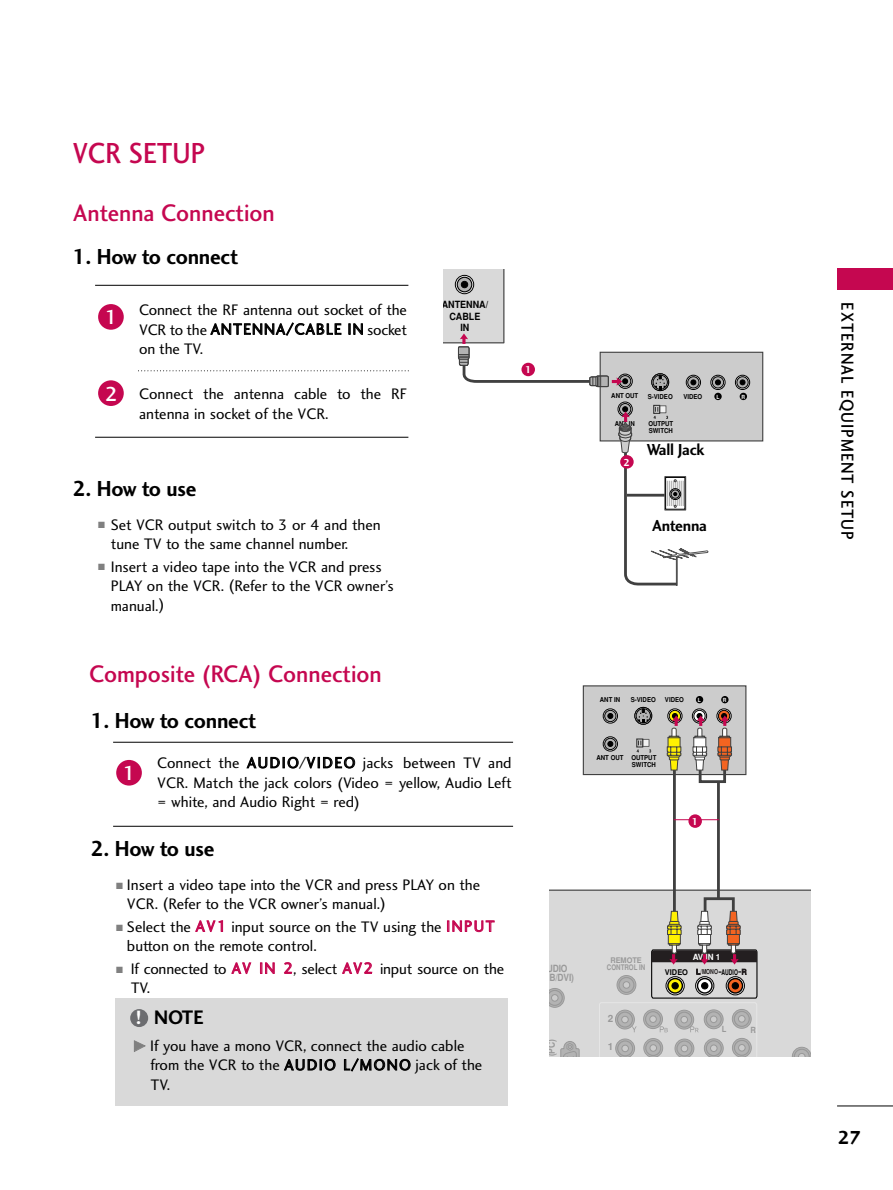
<style>
.page{position:relative;width:893px;height:1190px;background:#fff}
.page>*{position:absolute;margin:0;border:0;box-sizing:border-box;transform-origin:0 0}
.t1{font:30px "Charlotte Sans Medium Plain";color:#c50750;scale:.9 1}
.t2{font:24.75px "Charlotte Sans Medium Plain";color:#c50750;scale:.95 1}
.t3{font:22.5px "Charlotte Sans Bold Plain";letter-spacing:-.01em;color:#000;scale:.95 1}
.t4{font:21px "Charlotte Sans Medium Plain";color:#fff}
.t5{font:20.25px "Charlotte Sans Bold Plain";color:#000;scale:.95 1}
.t6{font:19.5px "Charlotte Sans Bold Plain";color:#000}
.t7{font:18px "Charlotte Sans Medium Plain";letter-spacing:.06em;color:#000;scale:.9 1}
.t8{font:16.5px "Charlotte Sans Bold Plain";letter-spacing:-.01em;color:#000;scale:.95 1}
.t9{font:15.75px/19.5px "Charlotte Sans Book Plain";color:#000}
.t10{font:10.5px "Charlotte Sans Bold Plain";color:#fff}
.t11{font:700 9.9px/11.2px "Helvetica";color:#000;text-align:center;scale:.9 1}
.t12{font:700 9.9px/9.3px "Helvetica";letter-spacing:-.02em;color:#999;scale:.85 1}
.t13{font:700 9.9px "Helvetica";letter-spacing:-.02em;color:#999}
.t14{font:700 8.55px "Helvetica";color:#fff;scale:.95 1}
.t15{font:700 8.4px "Helvetica";color:#999;scale:.89 1}
.t16{font:700 7.8px/6.4px "Helvetica";color:#999;text-align:center;scale:.95 1}
.t17{font:700 7.8px "Helvetica";color:#000;scale:.95 1}
.t18{font:700 6.9px "Helvetica";color:#231f20;scale:.76 1}
.t19{font:700 6.75px/6.6px "Helvetica";color:#000;scale:.9 1}
.t20{font:700 5.7px "Helvetica";color:#fff;scale:.9 1}
.s1{color:#808080}
.s2{color:#c50750}
.s3{font-size:19.95px;color:#fff}
.s4{font-size:7.8px;color:#000}
</style>
<div class="page">
<div style="left:837px;top:268px;width:55px;height:21px;background:#c50750"></div>
<hr style="left:837px;top:1105px;width:55px;height:1px;background:#000">
<div style="left:599px;top:352px;width:164px;height:89px;background:#ccc;border:1px solid #404040"></div>
<svg style="left:617px;top:374px;width:15px;height:14px"></svg>
<svg style="left:619px;top:375px;width:12px;height:12px"></svg>
<svg style="left:617px;top:402px;width:15px;height:14px"></svg>
<svg style="left:619px;top:403px;width:12px;height:12px"></svg>
<svg style="left:735px;top:375px;width:14px;height:15px"></svg>
<svg style="left:736px;top:376px;width:12px;height:12px"></svg>
<svg style="left:739px;top:380px;width:6px;height:5px"></svg>
<svg style="left:710px;top:375px;width:15px;height:15px"></svg>
<svg style="left:711px;top:376px;width:13px;height:12px"></svg>
<svg style="left:715px;top:380px;width:5px;height:5px"></svg>
<svg style="left:686px;top:375px;width:14px;height:15px"></svg>
<svg style="left:687px;top:376px;width:12px;height:12px"></svg>
<svg style="left:690px;top:380px;width:6px;height:5px"></svg>
<div style="left:651px;top:374px;width:17px;height:17px;background:#ababab;border:1px solid #000;border-radius:50%"></div>
<svg style="left:651px;top:373px;width:17px;height:18px"></svg>
<svg style="left:652px;top:374px;width:15px;height:16px"></svg>
<svg style="left:654px;top:375px;width:12px;height:14px"></svg>
<div style="left:714px;top:393px;width:7px;height:7px;background:#000;border-radius:50%"></div>
<div style="left:739px;top:393px;width:8px;height:7px;background:#000;border-radius:50%"></div>
<div style="left:653px;top:405px;width:7px;height:9px;background:#3f3f3f;border:1px solid #333"></div>
<svg style="left:618px;top:406px;width:90px;height:180px"></svg>
<svg style="left:443px;top:269px;width:184px;height:118px"></svg>
<div style="left:521px;top:363px;width:14px;height:13px;background:#c50750;border-radius:50%"></div>
<div style="left:620px;top:455px;width:13px;height:13px;background:#c50750;border-radius:50%"></div>
<hr style="left:95px;top:285px;width:313px;height:1px;background:#000">
<hr style="left:95px;top:437px;width:313px;height:1px;background:#000">
<svg style="left:138px;top:370px;width:270px;height:1px"></svg>
<div style="left:98px;top:380px;width:26px;height:26px;background:#c50750;border-radius:50%"></div>
<div style="left:98px;top:304px;width:26px;height:26px;background:#c50750;border-radius:50%"></div>
<hr style="left:113px;top:742px;width:400px;height:1px;background:#000">
<hr style="left:113px;top:826px;width:400px;height:1px;background:#000">
<div style="left:116px;top:760px;width:26px;height:25px;background:#c50750;border-radius:50%"></div>
<div style="left:115px;top:998px;width:392px;height:108px;background:#d9d9d9"></div>
<div style="left:130px;top:1009px;width:18px;height:18px;background:#6c6d70;border-radius:50%"></div>
<div style="left:550px;top:889px;width:260px;height:167px;background:#d9d9d9"></div>
<svg style="left:550px;top:988px;width:14px;height:19px"></svg>
<div style="left:551px;top:994px;width:7px;height:7px;background:#ccc;border:1px solid #999;border-radius:50%"></div>
<svg style="left:560px;top:1040px;width:20px;height:17px"></svg>
<svg style="left:792px;top:1046px;width:18px;height:10px"></svg>
<div style="left:582px;top:685px;width:164px;height:90px;background:#ccc;border:1px solid #404040"></div>
<div style="left:695px;top:696px;width:8px;height:7px;background:#000;border-radius:50%"></div>
<div style="left:721px;top:696px;width:7px;height:7px;background:#000;border-radius:50%"></div>
<svg style="left:599px;top:708px;width:159px;height:348px"></svg>
<hr style="left:673px;top:819px;width:46px;height:1px;background:#c50750">
<div style="left:688px;top:814px;width:14px;height:14px;background:#c50750;border-radius:50%"></div>
<h1 class="t1" style="left:73px;top:142px;width:148px">VCR SETUP</h1>
<h2 class="t2" style="left:73px;top:203px;width:214px">Antenna Connection</h2>
<h3 class="t3" style="left:73px;top:248px;width:176px">1. How to connect</h3>
<h3 class="t4" style="left:105px;top:309px;width:14px">1</h3>
<h3 class="t4" style="left:105px;top:385px;width:14px">2</h3>
<p class="t9" style="left:139px;top:301px;width:269px;text-align:justify">Connect the RF antenna out socket of the VCR to the ANTENNA/CABLE IN socket on the TV.</p>
<p class="t9" style="left:139px;top:385px;width:269px">Connect the antenna cable to the RF antenna in socket of the VCR.</p>
<p class="t11" style="left:442px;top:300px;width:53px">ANTENNA/<br>CABLE<br>IN</p>
<p class="t10" style="left:525px;top:366px;width:8px">1</p>
<h3 class="t3" style="left:73px;top:480px;width:132px">2. How to use</h3>
<p class="t9" style="left:111px;top:516px;width:271px;text-indent:-13px"><span class="s1">■</span> Set VCR output switch to 3 or 4 and then tune TV to the same channel number.</p>
<p class="t9" style="left:111px;top:558px;width:285px;text-indent:-13px"><span class="s1">■</span> Insert a video tape into the VCR and press<br>PLAY on the VCR. (Refer to the VCR owner’s manual.)</p>
<h2 class="t2" style="left:89px;top:665px;width:309px">Composite (RCA) Connection</h2>
<h3 class="t3" style="left:91px;top:712px;width:176px">1. How to connect</h3>
<h3 class="t4" style="left:123px;top:765px;width:14px">1</h3>
<p class="t9" style="left:157px;top:754px;width:356px;text-align:justify">Connect the AUDIO/VIDEO jacks between TV and VCR. Match the jack colors (Video = yellow, Audio Left = white, and Audio Right = red)</p>
<h3 class="t3" style="left:91px;top:840px;width:132px">2. How to use</h3>
<p class="t9" style="left:127px;top:876px;width:355px;text-indent:-11px"><span class="s1">■</span> Insert a video tape into the VCR and press PLAY on the<br>VCR. (Refer to the VCR owner’s manual.)</p>
<p class="t9" style="left:127px;top:918px;width:369px;text-indent:-11px"><span class="s1">■</span> Select the <span class="s2">AV1</span> input source on the TV using the <span class="s2">INPUT </span>button on the remote control.</p>
<p class="t9" style="left:131px;top:960px;width:375px;text-indent:-15px"><span class="s1">■</span> If connected to <span class="s2">AV IN 2</span>, select <span class="s2">AV2</span> input source on the<br>TV.</p>
<p class="t5" style="left:136px;top:1010px;width:73px"><span class="s3">!</span> NOTE</p>
<p class="t9" style="left:150px;top:1037px;width:333px;text-indent:-17px"><sub>G</sub> If you have a mono VCR, connect the audio cable from the VCR to the AUDIO L/MONO jack of the<br>TV.</p>
<p class="t12" style="left:547px;top:964px;width:33px">UDIO<br>B/DVI)</p>
<p class="t12" style="left:547px;top:1056px;width:21px;rotate:-90deg">(PC)</p>
<p class="t19" style="left:611px;top:393px;width:32px">ANT OUT</p>
<p class="t19" style="left:614px;top:421px;width:24px">ANT IN</p>
<p class="t10" style="left:623px;top:458px;width:8px">2</p>
<p class="t19" style="left:647px;top:394px;width:29px">S-VIDEO</p>
<p class="t19" style="left:683px;top:394px;width:23px">VIDEO</p>
<p class="t20" style="left:716px;top:394px;width:5px">L</p>
<p class="t20" style="left:741px;top:394px;width:6px">R</p>
<p class="t19" style="left:648px;top:421px;width:29px">OUTPUT<br>SWITCH</p>
<p class="t8" style="left:646px;top:443px;width:62px">Wall Jack</p>
<p class="t8" style="left:652px;top:519px;width:59px">Antenna</p>
<p class="t19" style="left:600px;top:697px;width:24px">ANT IN</p>
<p class="t19" style="left:630px;top:697px;width:29px">S-VIDEO</p>
<p class="t19" style="left:665px;top:697px;width:23px">VIDEO</p>
<p class="t20" style="left:698px;top:697px;width:5px">L</p>
<p class="t20" style="left:723px;top:697px;width:6px">R</p>
<p class="t19" style="left:596px;top:755px;width:32px">ANT OUT</p>
<p class="t19" style="left:631px;top:755px;width:29px">OUTPUT<br>SWITCH</p>
<p class="t10" style="left:692px;top:817px;width:8px">1</p>
<p class="t16" style="left:607px;top:958px;width:42px">REMOTE<br>CONTROL IN</p>
<p class="t13" style="left:607px;top:1014px;width:7px">2</p>
<p class="t13" style="left:607px;top:1042px;width:7px">1</p>
<p class="t14" style="left:692px;top:953px;width:31px">AV IN 1</p>
<p class="t17" style="left:665px;top:969px;width:26px">VIDEO</p>
<p class="t18" style="left:700px;top:969px;width:51px">/MONO <span class="s4">AUDIO</span></p>
<p class="t15" style="left:721px;top:1025px;width:7px">L</p>
<p class="t15" style="left:750px;top:1027px;width:8px">R</p>
<p class="t7" style="left:854px;top:302px;width:265px;rotate:90deg">EXTERNAL EQUIPMENT SETUP</p>
<p class="t6" style="left:837px;top:1129px;width:25px">27</p>
</div>
